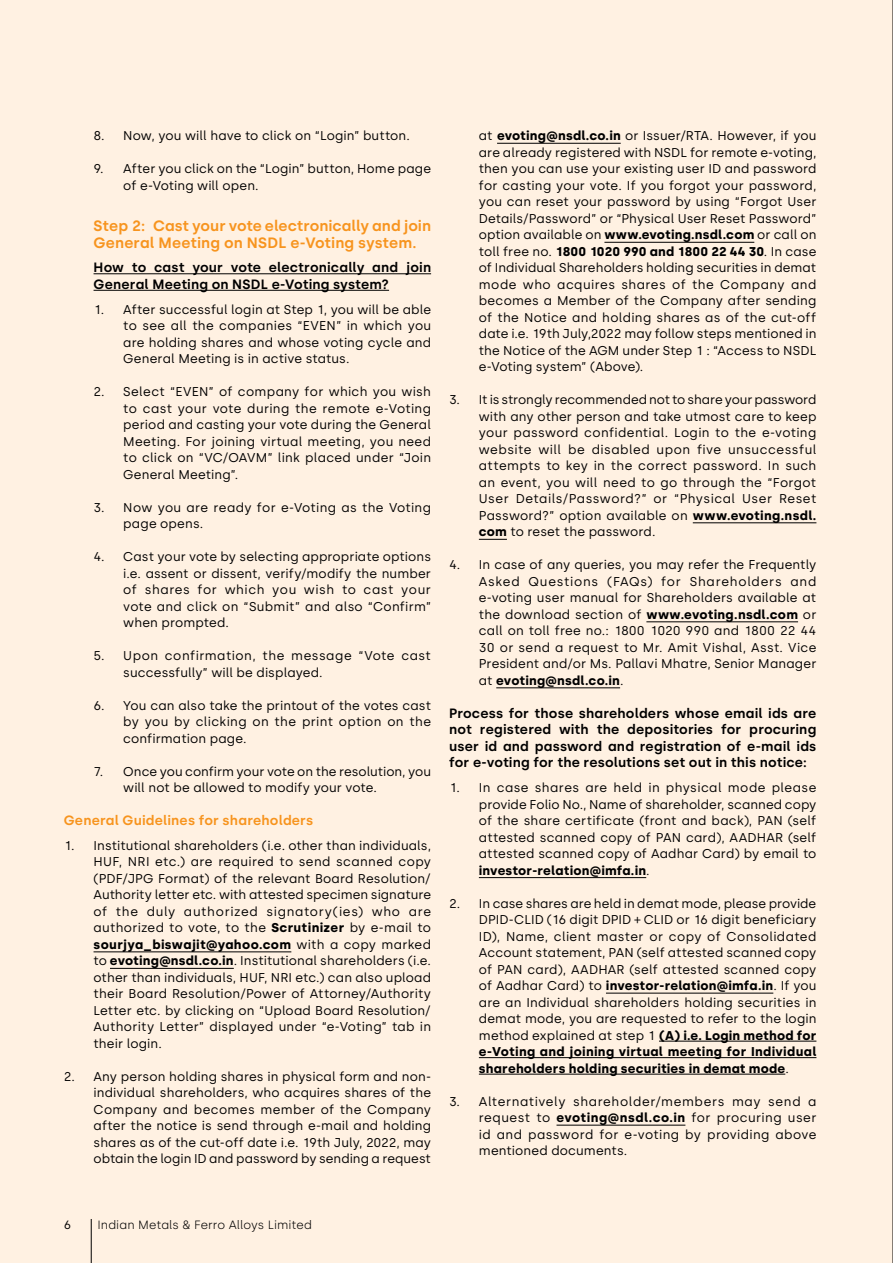
<style>
.page{position:relative;width:893px;height:1263px;background:#fff1e2}
.page>*{position:absolute;margin:0;border:0;box-sizing:border-box;transform-origin:0 0}
.t1{font:600 15px/16.5px "Silka";color:#f7941e}
.t2{font:600 13.5px/16.5px "Silka";letter-spacing:.01em;color:#000}
.t3{font:600 13.5px "Silka";letter-spacing:.015em;color:#f7941e}
.t4{font:12.75px/16.5px "Silka";letter-spacing:.01em;color:#000;text-align:justify}
.t5{font:300 12px "Silka";color:#000}
.t6{font:12px "Silka";color:#000}
.s1{font-weight:700}
</style>
<div class="page">
<hr style="left:94px;top:273px;width:337px;height:1px;background:#000">
<hr style="left:94px;top:290px;width:295px;height:1px;background:#000">
<hr style="left:94px;top:951px;width:197px;height:1px;background:#000">
<hr style="left:110px;top:968px;width:124px;height:1px;background:#000">
<hr style="left:497px;top:143px;width:124px;height:1px;background:#000">
<hr style="left:604px;top:242px;width:150px;height:1px;background:#000">
<hr style="left:693px;top:522px;width:123px;height:1px;background:#000">
<svg style="left:479px;top:539px;width:28px;height:1px"></svg>
<hr style="left:646px;top:621px;width:152px;height:1px;background:#000">
<hr style="left:496px;top:687px;width:124px;height:1px;background:#000">
<hr style="left:479px;top:877px;width:167px;height:1px;background:#000">
<hr style="left:606px;top:993px;width:167px;height:1px;background:#000">
<hr style="left:659px;top:1041px;width:157px;height:1px;background:#000">
<hr style="left:479px;top:1057px;width:337px;height:1px;background:#000">
<hr style="left:479px;top:1074px;width:306px;height:1px;background:#000">
<hr style="left:556px;top:1125px;width:129px;height:1px;background:#000">
<hr style="left:892px;top:0;width:1px;height:1263px;background:#000">
<hr style="left:91px;top:1219px;width:1px;height:44px;background:#000">
<p class="t4" style="left:94px;top:128px;width:318px">8. Now, you will have to click on “Login” button.</p>
<p class="t4" style="left:123px;top:161px;width:309px;text-indent:-30px">9. After you click on the “Login” button, Home page of e-Voting will open.</p>
<p class="t1" style="left:94px;top:217px;width:339px">Step 2: Cast your vote electronically and join<br>General Meeting on NSDL e-Voting system.</p>
<p class="t2" style="left:94px;top:259px;width:339px">How to cast your vote electronically and join<br>General Meeting on NSDL e-Voting system?</p>
<p class="t4" style="left:123px;top:301px;width:309px;text-indent:-30px">1. After successful login at Step 1, you will be able to see all the companies “EVEN” in which you are holding shares and whose voting cycle and General Meeting is in active status.</p>
<p class="t4" style="left:123px;top:383px;width:309px;text-indent:-30px">2. Select “EVEN” of company for which you wish to cast your vote during the remote e-Voting period and casting your vote during the General Meeting. For joining virtual meeting, you need to click on “VC/OAVM” link placed under “Join General Meeting”.</p>
<p class="t4" style="left:123px;top:499px;width:309px;text-indent:-30px">3. Now you are ready for e-Voting as the Voting page opens.</p>
<p class="t4" style="left:123px;top:548px;width:309px;text-indent:-30px">4. Cast your vote by selecting appropriate options i.e. assent or dissent, verify/modify the number of shares for which you wish to cast your vote and click on “Submit” and also “Confirm” when prompted.</p>
<p class="t4" style="left:123px;top:647px;width:309px;text-indent:-30px">5. Upon confirmation, the message “Vote cast successfully” will be displayed.</p>
<p class="t4" style="left:123px;top:697px;width:309px;text-indent:-30px">6. You can also take the printout of the votes cast by you by clicking on the print option on the confirmation page.</p>
<p class="t4" style="left:123px;top:763px;width:309px;text-indent:-30px">7. Once you confirm your vote on the resolution, you will not be allowed to modify your vote.</p>
<p class="t3" style="left:64px;top:812px;width:251px">General Guidelines for shareholders</p>
<p class="t4" style="left:94px;top:837px;width:339px;text-indent:-30px">1. Institutional shareholders (i.e. other than individuals, HUF, NRI etc.) are required to send scanned copy (PDF/JPG Format) of the relevant Board Resolution/ Authority letter etc. with attested specimen signature of the duly authorized signatory(ies) who are authorized to vote, to the <span class="s1">Scrutinizer</span> by e-mail to <span class="s1">sourjya_biswajit@yahoo.com</span> with a copy marked to <span class="s1">evoting@nsdl.co.in</span>. Institutional shareholders (i.e. other than individuals, HUF, NRI etc.) can also upload their Board Resolution/Power of Attorney/Authority Letter etc. by clicking on “Upload Board Resolution/ Authority Letter” displayed under “e-Voting” tab in their login.</p>
<p class="t4" style="left:94px;top:1068px;width:339px;text-indent:-30px">2. Any person holding shares in physical form and non&shy;individual shareholders, who acquires shares of the Company and becomes member of the Company after the notice is send through e-mail and holding shares as of the cut-off date i.e. 19th July, 2022, may obtain the login ID and password by sending a request</p>
<p class="t4" style="left:479px;top:128px;width:339px">at <span class="s1">evoting@nsdl.co.in</span> or Issuer/RTA. However, if you are already registered with NSDL for remote e-voting, then you can use your existing user ID and password for casting your vote. If you forgot your password, you can reset your password by using “Forgot User Details/Password” or “Physical User Reset Password” option available on <span class="s1">www.evoting.nsdl.com</span> or call on toll free no. <span class="s1">1800 1020 990 and 1800 22 44 30</span>. In case of Individual Shareholders holding securities in demat mode who acquires shares of the Company and becomes a Member of the Company after sending of the Notice and holding shares as of the cut-off date i.e. 19th July,2022 may follow steps mentioned in the Notice of the AGM under Step 1 : “Access to NSDL e-Voting system” (Above).</p>
<p class="t4" style="left:479px;top:392px;width:339px;text-indent:-30px">3. It is strongly recommended not to share your password with any other person and take utmost care to keep your password confidential. Login to the e-voting website will be disabled upon five unsuccessful attempts to key in the correct password. In such an event, you will need to go through the “Forgot User Details/Password?” or “Physical User Reset Password?” option available on <span class="s1">www.evoting.nsdl. com</span> to reset the password.</p>
<p class="t4" style="left:479px;top:556px;width:339px;text-indent:-30px">4. In case of any queries, you may refer the Frequently Asked Questions (FAQs) for Shareholders and e-voting user manual for Shareholders available at the download section of <span class="s1">www.evoting.nsdl.com</span> or call on toll free no.: 1800 1020 990 and 1800 22 44<br>30 or send a request to Mr. Amit Vishal, Asst. Vice President and/or Ms. Pallavi Mhatre, Senior Manager at <span class="s1">evoting@nsdl.co.in</span>.</p>
<p class="t2" style="left:449px;top:705px;width:369px;text-align:justify">Process for those shareholders whose email ids are not registered with the depositories for procuring user id and password and registration of e-mail ids for e-voting for the resolutions set out in this notice:</p>
<p class="t4" style="left:479px;top:779px;width:339px;text-indent:-30px">1. In case shares are held in physical mode please provide Folio No., Name of shareholder, scanned copy of the share certificate (front and back), PAN (self attested scanned copy of PAN card), AADHAR (self attested scanned copy of Aadhar Card) by email to <span class="s1">investor-relation@imfa.in</span>.</p>
<p class="t4" style="left:479px;top:895px;width:339px;text-indent:-30px">2. In case shares are held in demat mode, please provide DPID-CLID (16 digit DPID + CLID or 16 digit beneficiary ID), Name, client master or copy of Consolidated Account statement, PAN (self attested scanned copy of PAN card), AADHAR (self attested scanned copy of Aadhar Card) to <span class="s1">investor-relation@imfa.in</span>. If you are an Individual shareholders holding securities in demat mode, you are requested to refer to the login method explained at step 1 <span class="s1">(A) i.e. Login method for e-Voting and joining virtual meeting for Individual shareholders holding securities in demat mode</span>.</p>
<p class="t4" style="left:479px;top:1093px;width:339px;text-indent:-30px">3. Alternatively shareholder/members may send a request to <span class="s1">evoting@nsdl.co.in</span> for procuring user id and password for e-voting by providing above mentioned documents.</p>
<p class="t6" style="left:64px;top:1218px;width:9px">6</p>
<p class="t5" style="left:97px;top:1218px;width:216px">Indian Metals &amp; Ferro Alloys Limited</p>
</div>
